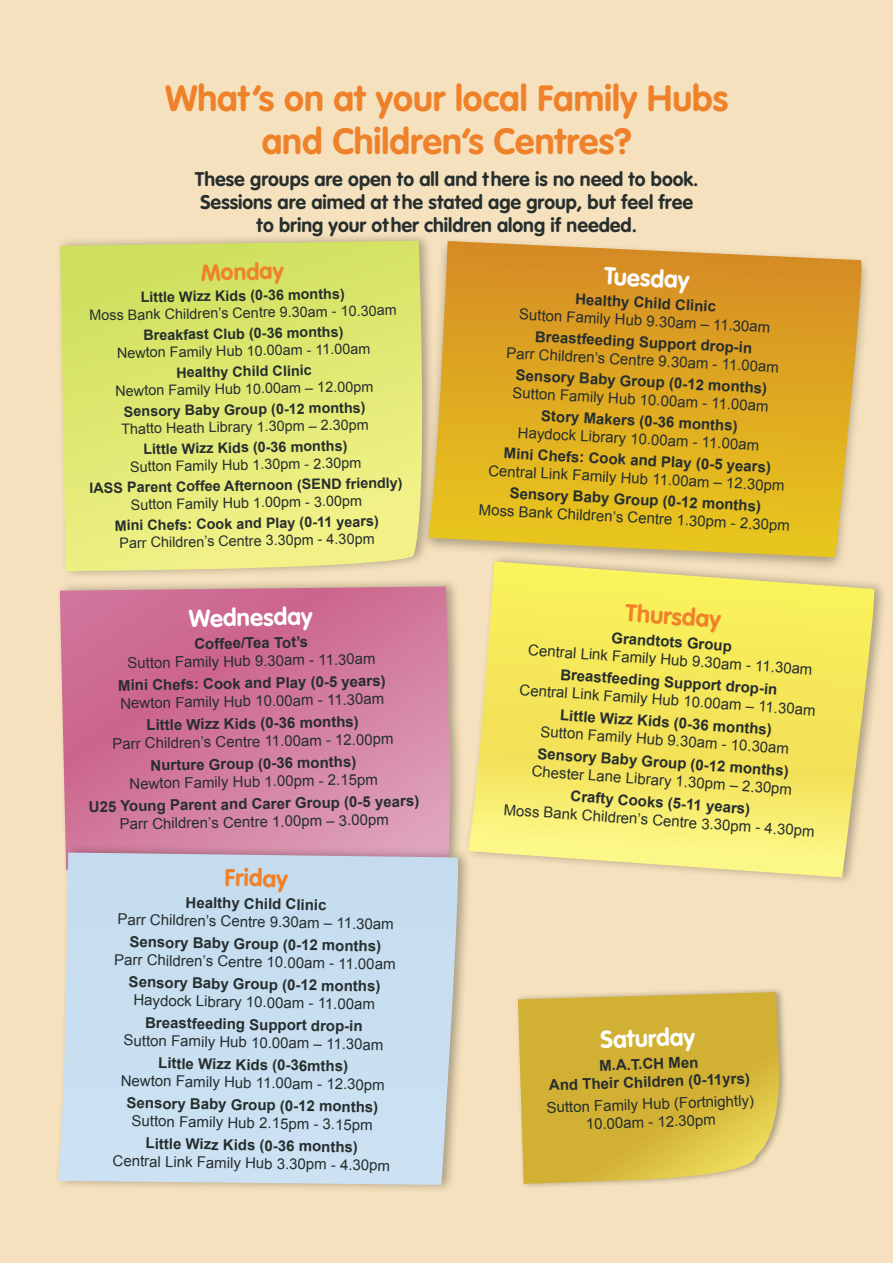
<style>
.page{position:relative;width:893px;height:1263px;background:#f5e1bd}
.page>*{position:absolute;margin:0;border:0;box-sizing:border-box;transform-origin:0 0}
.t1{font:700 36px/43.2px "VAG Rounded Next";color:#ef812a;text-align:center}
.t2{font:700 24px "VAG Rounded Next";color:#fff}
.t3{font:700 24px "VAG Rounded Next";color:#ef812a}
.t4{font:700 23.1px "VAG Rounded Next";color:#ef812a}
.t5{font:700 19.5px/23.4px "VAG Rounded Next";color:#262e2e;text-align:center}
.t6{font:15px/18px "Arial";color:#262e2e;text-align:center}
.t7{font:700 15px/18px "Arial";color:#262e2e;text-align:center}
.t8{font:14.4px "Arial";color:#262e2e}
.t9{font:700 14.4px "Arial";color:#262e2e}
</style>
<div class="page">
<svg style="left:436px;top:241px;width:429px;height:312px;background:#e0ae2f"></svg>
<div style="left:464px;top:553px;width:424px;height:333px;background:#000;opacity:.3"></div>
<svg style="left:468px;top:561px;width:409px;height:316px;background:#f4e76e"></svg>
<div style="left:515px;top:986px;width:273px;height:204px;background:#000;opacity:.3"></div>
<svg style="left:524px;top:992px;width:256px;height:192px;background:#d5b63f"></svg>
<div style="left:56px;top:232px;width:380px;height:348px;background:#000;opacity:.3"></div>
<svg style="left:60px;top:241px;width:369px;height:330px;background:#e0e776"></svg>
<div style="left:55px;top:577px;width:409px;height:302px;background:#000;opacity:.3"></div>
<svg style="left:60px;top:586px;width:392px;height:257px;background:#d17b9c"></svg>
<div style="left:54px;top:843px;width:418px;height:351px;background:#000;opacity:.3"></div>
<div style="left:58px;top:852px;width:404px;height:333px;background:#c9dff1"></div>
<h1 class="t1" style="left:165px;top:77px;width:564px">What’s on at your local Family Hubs and Children’s Centres?</h1>
<h3 class="t5" style="left:195px;top:167px;width:505px">These groups are open to all and there is no need to book.<br>Sessions are aimed at the stated age group, but feel free to bring your other children along if needed.</h3>
<h2 class="t2" style="left:605px;top:260px;width:87px;rotate:3deg">Tuesday</h2>
<p class="t7" style="left:576px;top:290px;width:142px;rotate:3deg">Healthy Child Clinic</p>
<p class="t6" style="left:520px;top:305px;width:253px;rotate:3deg">Sutton Family Hub 9.30am – 11.30am</p>
<p class="t7" style="left:535px;top:328px;width:219px;rotate:3deg">Breastfeeding Support drop-in</p>
<h3 class="t4" style="left:201px;top:257px;width:84px;rotate:-1deg">Monday</h3>
<p class="t9" style="left:141px;top:288px;width:206px;rotate:-1deg">Little Wizz Kids (0-36 months)</p>
<p class="t8" style="left:89px;top:306px;width:309px;rotate:-1deg">Moss Bank Children’s Centre 9.30am - 10.30am</p>
<p class="t9" style="left:143px;top:326px;width:202px;rotate:-1deg">Breakfast Club (0-36 months)</p>
<p class="t8" style="left:117px;top:343px;width:255px;rotate:-1deg">Newton Family Hub 10.00am - 11.00am</p>
<p class="t9" style="left:176px;top:363px;width:137px;rotate:-1deg">Healthy Child Clinic</p>
<p class="t8" style="left:115px;top:381px;width:259px;rotate:-1deg">Newton Family Hub 10.00am – 12.00pm</p>
<p class="t9" style="left:124px;top:402px;width:243px;rotate:-1deg">Sensory Baby Group (0-12 months)</p>
<p class="t8" style="left:121px;top:419px;width:249px;rotate:-1deg">Thatto Heath Library 1.30pm – 2.30pm</p>
<p class="t9" style="left:143px;top:439px;width:206px;rotate:-1deg">Little Wizz Kids (0-36 months)</p>
<p class="t8" style="left:130px;top:457px;width:233px;rotate:-1deg">Sutton Family Hub 1.30pm - 2.30pm</p>
<p class="t9" style="left:89px;top:478px;width:315px;rotate:-1deg">IASS Parent Coffee Afternoon (SEND friendly)</p>
<p class="t8" style="left:130px;top:495px;width:233px;rotate:-1deg">Sutton Family Hub 1.00pm - 3.00pm</p>
<p class="t9" style="left:114px;top:516px;width:266px;rotate:-1deg">Mini Chefs: Cook and Play (0-11 years)</p>
<p class="t8" style="left:119px;top:533px;width:257px;rotate:-1deg">Parr Children’s Centre 3.30pm - 4.30pm</p>
<p class="t6" style="left:507px;top:344px;width:274px;rotate:3deg">Parr Children’s Centre 9.30am - 11.00am</p>
<p class="t7" style="left:516px;top:366px;width:253px;rotate:3deg">Sensory Baby Group (0-12 months)</p>
<p class="t6" style="left:513px;top:384px;width:258px;rotate:3deg">Sutton Family Hub 10.00am - 11.00am</p>
<p class="t7" style="left:542px;top:407px;width:198px;rotate:3deg">Story Makers (0-36 months)</p>
<p class="t6" style="left:518px;top:424px;width:243px;rotate:3deg">Haydock Library 10.00am - 11.00am</p>
<p class="t7" style="left:504px;top:445px;width:269px;rotate:3deg">Mini Chefs: Cook and Play (0-5 years)</p>
<p class="t6" style="left:489px;top:461px;width:298px;rotate:3deg">Central Link Family Hub 11.00am – 12.30pm</p>
<p class="t7" style="left:510px;top:484px;width:253px;rotate:3deg">Sensory Baby Group (0-12 months)</p>
<p class="t6" style="left:479px;top:500px;width:313px;rotate:3deg">Moss Bank Children’s Centre 1.30pm - 2.30pm</p>
<h2 class="t2" style="left:189px;top:603px;width:125px;rotate:-1deg">Wednesday</h2>
<p class="t7" style="left:194px;top:635px;width:115px;rotate:-1deg">Coffee/Tea Tot’s</p>
<p class="t6" style="left:127px;top:654px;width:250px;rotate:-1deg">Sutton Family Hub 9.30am - 11.30am</p>
<p class="t7" style="left:118px;top:677px;width:269px;rotate:-1deg">Mini Chefs: Cook and Play (0-5 years)</p>
<p class="t6" style="left:120px;top:694px;width:266px;rotate:-1deg">Newton Family Hub 10.00am - 11.30am</p>
<p class="t7" style="left:146px;top:716px;width:214px;rotate:-1deg">Little Wizz Kids (0-36 months)</p>
<p class="t6" style="left:112px;top:735px;width:283px;rotate:-1deg">Parr Children’s Centre 11.00am - 12.00pm</p>
<p class="t7" style="left:150px;top:757px;width:207px;rotate:-1deg">Nurture Group (0-36 months)</p>
<p class="t6" style="left:129px;top:775px;width:250px;rotate:-1deg">Newton Family Hub 1.00pm - 2.15pm</p>
<p class="t7" style="left:89px;top:798px;width:332px;rotate:-1deg">U25 Young Parent and Carer Group (0-5 years)</p>
<p class="t6" style="left:120px;top:815px;width:271px;rotate:-1deg">Parr Children’s Centre 1.00pm – 3.00pm</p>
<h2 class="t3" style="left:225px;top:862px;width:65px;rotate:1deg">Friday</h2>
<p class="t7" style="left:186px;top:894px;width:142px;rotate:1deg">Healthy Child Clinic</p>
<p class="t6" style="left:118px;top:910px;width:278px;rotate:1deg">Parr Children’s Centre 9.30am – 11.30am</p>
<p class="t7" style="left:130px;top:933px;width:253px;rotate:1deg">Sensory Baby Group (0-12 months)</p>
<p class="t6" style="left:115px;top:950px;width:283px;rotate:1deg">Parr Children’s Centre 10.00am - 11.00am</p>
<p class="t7" style="left:129px;top:973px;width:253px;rotate:1deg">Sensory Baby Group (0-12 months)</p>
<p class="t6" style="left:134px;top:991px;width:243px;rotate:1deg">Haydock Library 10.00am - 11.00am</p>
<p class="t7" style="left:145px;top:1014px;width:219px;rotate:1deg">Breastfeeding Support drop-in</p>
<p class="t6" style="left:124px;top:1031px;width:261px;rotate:1deg">Sutton Family Hub 10.00am – 11.30am</p>
<p class="t7" style="left:158px;top:1054px;width:191px;rotate:1deg">Little Wizz Kids (0-36mths)</p>
<p class="t6" style="left:121px;top:1071px;width:265px;rotate:1deg">Newton Family Hub 11.00am - 12.30pm</p>
<p class="t7" style="left:127px;top:1094px;width:253px;rotate:1deg">Sensory Baby Group (0-12 months)</p>
<p class="t6" style="left:132px;top:1112px;width:242px;rotate:1deg">Sutton Family Hub 2.15pm - 3.15pm</p>
<p class="t7" style="left:146px;top:1135px;width:214px;rotate:1deg">Little Wizz Kids (0-36 months)</p>
<p class="t6" style="left:113px;top:1152px;width:279px;rotate:1deg">Central Link Family Hub 3.30pm - 4.30pm</p>
<h2 class="t3" style="left:627px;top:597px;width:97px;rotate:4deg">Thursday</h2>
<p class="t7" style="left:612px;top:629px;width:122px;rotate:4deg">Grandtots Group</p>
<p class="t6" style="left:529px;top:641px;width:286px;rotate:4deg">Central Link Family Hub 9.30am - 11.30am</p>
<p class="t7" style="left:561px;top:666px;width:219px;rotate:4deg">Breastfeeding Support drop-in</p>
<p class="t6" style="left:520px;top:681px;width:298px;rotate:4deg">Central Link Family Hub 10.00am – 11.30am</p>
<p class="t7" style="left:561px;top:706px;width:214px;rotate:4deg">Little Wizz Kids (0-36 months)</p>
<p class="t6" style="left:541px;top:722px;width:251px;rotate:4deg">Sutton Family Hub 9.30am - 10.30am</p>
<p class="t7" style="left:538px;top:745px;width:253px;rotate:4deg">Sensory Baby Group (0-12 months)</p>
<p class="t6" style="left:532px;top:762px;width:262px;rotate:4deg">Chester Lane Library 1.30pm – 2.30pm</p>
<p class="t7" style="left:571px;top:787px;width:182px;rotate:4deg">Crafty Cooks (5-11 years)</p>
<p class="t6" style="left:504px;top:801px;width:313px;rotate:4deg">Moss Bank Children’s Centre 3.30pm - 4.30pm</p>
<h2 class="t2" style="left:600px;top:1024px;width:96px;rotate:-2deg">Saturday</h2>
<p class="t7" style="left:548px;top:1059px;width:202px;rotate:-2deg">M.A.T.CH Men<br>And Their Children (0-11yrs)</p>
<p class="t6" style="left:546px;top:1099px;width:209px;rotate:-2deg">Sutton Family Hub (Fortnightly)<br>10.00am - 12.30pm</p>
</div>
